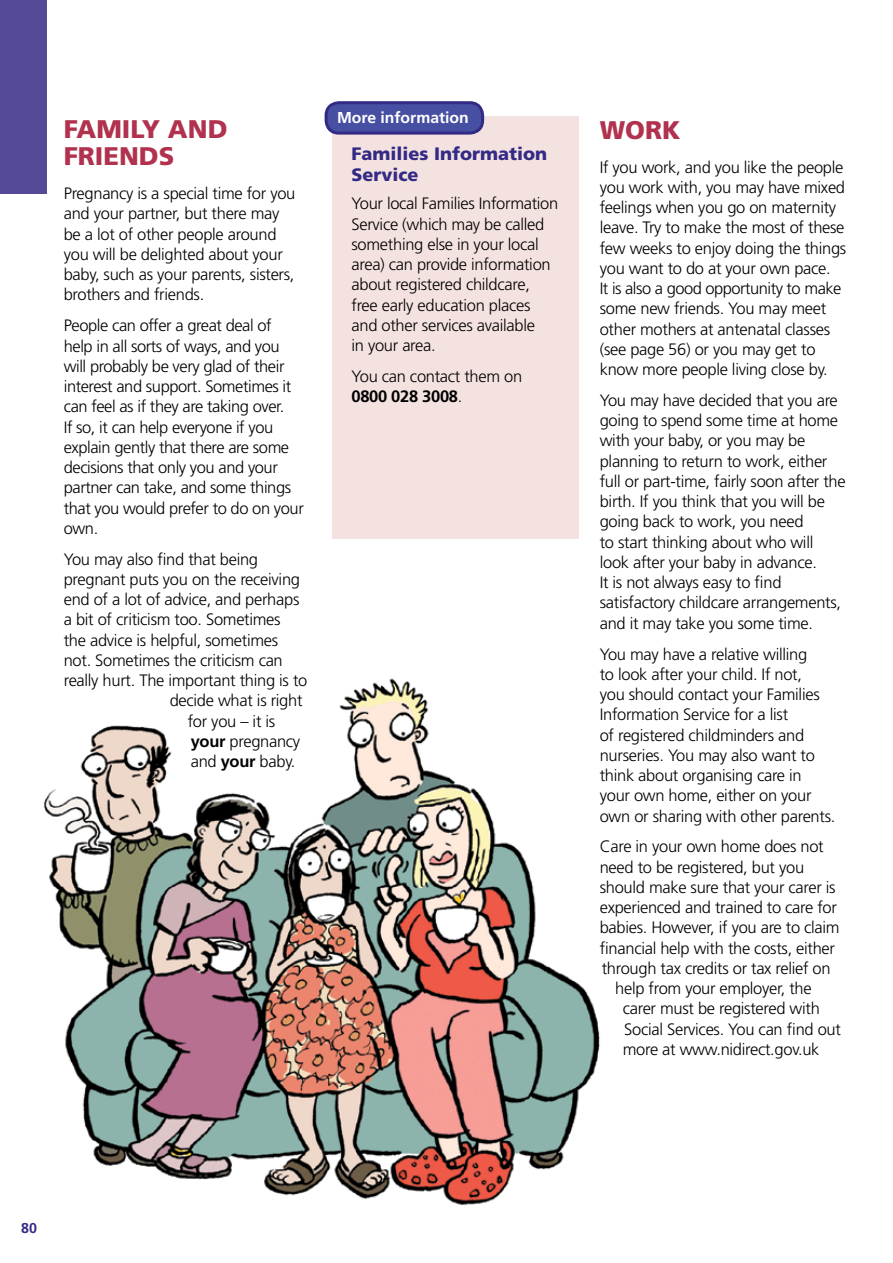
<style>
.page{position:relative;width:893px;height:1263px;background:#fff}
.page>*{position:absolute;margin:0;border:0;box-sizing:border-box;transform-origin:0 0}
.t1{font:900 25.5px/27.8px "Frutiger";color:#b1324e}
.t2{font:900 18px/20.2px "Frutiger";color:#332a86}
.t3{font:300 16.5px/20.2px "Frutiger";letter-spacing:-.02em;color:#000}
.t4{font:700 15.75px "Frutiger";color:#fff}
.t5{font:700 14.25px "Frutiger";color:#332a86}
.s1{font-weight:700}
</style>
<div class="page">
<img style="left:43px;top:678px;width:557px;height:527px">
<div style="left:332px;top:117px;width:246px;height:422px;background:#f4e2e0"></div>
<div style="left:326px;top:103px;width:157px;height:30px;background:#464fa1;border-radius:13px"></div>
<div style="left:325px;top:101px;width:159px;height:34px;border:3px solid #332a86;border-radius:13px"></div>
<div style="left:0;top:0;width:47px;height:193px;background:#534996"></div>
<h1 class="t1" style="left:64px;top:114px;width:165px">FAMILY AND<br>FRIENDS</h1>
<p class="t3" style="left:64px;top:183px;width:233px">Pregnancy is a special time for you and your partner, but there may be a lot of other people around you will be delighted about your baby, such as your parents, sisters, brothers and friends.</p>
<p class="t3" style="left:64px;top:315px;width:242px">People can offer a great deal of help in all sorts of ways, and you will probably be very glad of their interest and support. Sometimes it can feel as if they are taking over.<br>If so, it can help everyone if you explain gently that there are some decisions that only you and your partner can take, and some things that you would prefer to do on your own.</p>
<p class="t3" style="left:64px;top:549px;width:196px">You may also find that being</p>
<p class="t3" style="left:64px;top:569px;width:238px">pregnant puts you on the receiving</p>
<p class="t3" style="left:64px;top:589px;width:237px">end of a lot of advice, and perhaps</p>
<p class="t3" style="left:64px;top:610px;width:218px">a bit of criticism too. Sometimes</p>
<p class="t3" style="left:64px;top:630px;width:216px">the advice is helpful, sometimes</p>
<p class="t3" style="left:64px;top:650px;width:221px">not. Sometimes the criticism can</p>
<p class="t3" style="left:64px;top:670px;width:245px">really hurt. The important thing is to</p>
<p class="t3" style="left:170px;top:690px;width:134px">decide what is right</p>
<p class="t3" style="left:188px;top:711px;width:89px">for you – it is</p>
<p class="t3" style="left:191px;top:731px;width:111px"><span class="s1">your</span> pregnancy</p>
<p class="t3" style="left:191px;top:751px;width:106px">and <span class="s1">your</span> baby.</p>
<p class="t4" style="left:337px;top:109px;width:133px">More information</p>
<p class="t2" style="left:351px;top:144px;width:197px">Families Information<br>Service</p>
<p class="t3" style="left:351px;top:193px;width:208px">Your local Families Information<br>Service (which may be called something else in your local area) can provide information about registered childcare, free early education places and other services available<br>in your area.</p>
<p class="t3" style="left:351px;top:366px;width:172px">You can contact them on<br><span class="s1">0800 028 3008</span>.</p>
<h1 class="t1" style="left:600px;top:115px;width:82px">WORK</h1>
<p class="t3" style="left:600px;top:157px;width:248px">If you work, and you like the people you work with, you may have mixed feelings when you go on maternity leave. Try to make the most of these few weeks to enjoy doing the things you want to do at your own pace.<br>It is also a good opportunity to make some new friends. You may meet other mothers at antenatal classes (see page 56) or you may get to know more people living close by.</p>
<p class="t3" style="left:600px;top:390px;width:247px">You may have decided that you are going to spend some time at home with your baby, or you may be planning to return to work, either full or part-time, fairly soon after the birth. If you think that you will be going back to work, you need<br>to start thinking about who will look after your baby in advance.<br>It is not always easy to find satisfactory childcare arrangements, and it may take you some time.</p>
<p class="t3" style="left:600px;top:644px;width:237px">You may have a relative willing<br>to look after your child. If not,<br>you should contact your Families<br>Information Service for a list<br>of registered childminders and nurseries. You may also want to think about organising care in your own home, either on your own or sharing with other parents.</p>
<p class="t3" style="left:600px;top:836px;width:226px">Care in your own home does not</p>
<p class="t3" style="left:600px;top:857px;width:206px">need to be registered, but you</p>
<p class="t3" style="left:600px;top:877px;width:237px">should make sure that your carer is</p>
<p class="t3" style="left:600px;top:897px;width:239px">experienced and trained to care for</p>
<p class="t3" style="left:600px;top:917px;width:241px">babies. However, if you are to claim</p>
<p class="t3" style="left:600px;top:938px;width:237px">financial help with the costs, either</p>
<p class="t3" style="left:602px;top:958px;width:230px">through tax credits or tax relief on</p>
<p class="t3" style="left:615px;top:978px;width:198px">help from your employer, the</p>
<p class="t3" style="left:623px;top:998px;width:199px">carer must be registered with</p>
<p class="t3" style="left:624px;top:1019px;width:218px">Social Services. You can find out</p>
<p class="t3" style="left:623px;top:1039px;width:198px">more at www.nidirect.gov.uk</p>
<p class="t5" style="left:21px;top:1220px;width:17px">80</p>
</div>
